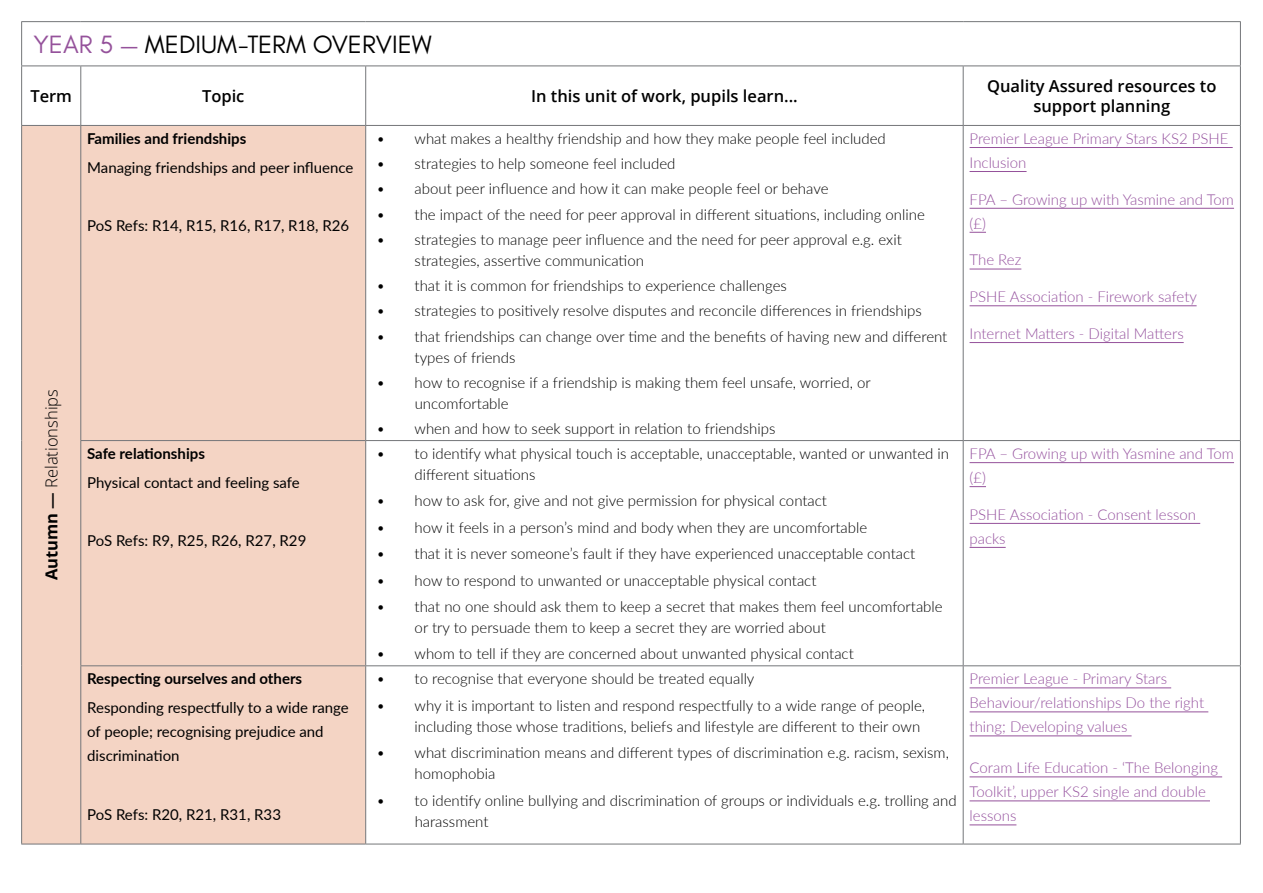
<style>
.page{position:relative;width:1263px;height:893px;background:#fff}
.page>*{position:absolute;margin:0;border:0;box-sizing:border-box;transform-origin:0 0}
.t1{font:25.5px "Glacial Indifference";color:#000}
.t2{font:600 16.5px/19.8px "Open Sans";color:#000;text-align:center}
.t3{font:300 16.5px "Open Sans";color:#000}
.t4{font:300 15px/21px "Lato";color:#000}
.t5{font:300 15px/24px "Lato";color:#95519e}
.t6{font:15px/24px "Lato";color:#000}
.t7{font:700 15px "Lato";color:#000}
.s1{color:#95529b}
.s2{font-weight:700}
.s3{font-weight:600}
</style>
<div class="page">
<div style="left:22px;top:126px;width:343px;height:718px;background:#f4d4c4"></div>
<hr style="left:21px;top:21px;width:60px;height:1px;background:#747679">
<hr style="left:21px;top:22px;width:1px;height:44px;background:#747679">
<hr style="left:81px;top:21px;width:285px;height:1px;background:#747679">
<hr style="left:366px;top:21px;width:597px;height:1px;background:#747679">
<hr style="left:963px;top:21px;width:278px;height:1px;background:#747679">
<hr style="left:1240px;top:22px;width:1px;height:44px;background:#747679">
<hr style="left:21px;top:66px;width:60px;height:1px;background:#747679">
<hr style="left:21px;top:66px;width:1px;height:59px;background:#747679">
<hr style="left:81px;top:66px;width:285px;height:1px;background:#747679">
<hr style="left:80px;top:66px;width:1px;height:59px;background:#747679">
<hr style="left:366px;top:66px;width:597px;height:1px;background:#747679">
<hr style="left:365px;top:66px;width:1px;height:59px;background:#747679">
<hr style="left:963px;top:66px;width:278px;height:1px;background:#747679">
<hr style="left:963px;top:66px;width:1px;height:59px;background:#747679">
<hr style="left:1240px;top:66px;width:1px;height:59px;background:#747679">
<hr style="left:21px;top:125px;width:60px;height:1px;background:#747679">
<hr style="left:21px;top:126px;width:1px;height:315px;background:#747679">
<hr style="left:81px;top:125px;width:285px;height:1px;background:#747679">
<hr style="left:80px;top:126px;width:1px;height:314px;background:#747679">
<hr style="left:366px;top:125px;width:597px;height:1px;background:#747679">
<hr style="left:365px;top:126px;width:1px;height:314px;background:#747679">
<hr style="left:963px;top:125px;width:278px;height:1px;background:#747679">
<hr style="left:963px;top:126px;width:1px;height:314px;background:#747679">
<hr style="left:1240px;top:126px;width:1px;height:314px;background:#747679">
<hr style="left:21px;top:441px;width:1px;height:225px;background:#747679">
<hr style="left:80px;top:440px;width:286px;height:1px;background:#747679">
<hr style="left:80px;top:441px;width:1px;height:224px;background:#747679">
<hr style="left:366px;top:440px;width:597px;height:1px;background:#747679">
<hr style="left:365px;top:441px;width:1px;height:224px;background:#747679">
<hr style="left:963px;top:440px;width:278px;height:1px;background:#747679">
<hr style="left:963px;top:441px;width:1px;height:224px;background:#747679">
<hr style="left:1240px;top:441px;width:1px;height:224px;background:#747679">
<hr style="left:21px;top:666px;width:1px;height:178px;background:#747679">
<hr style="left:80px;top:665px;width:286px;height:1px;background:#747679">
<hr style="left:80px;top:666px;width:1px;height:178px;background:#747679">
<hr style="left:366px;top:665px;width:597px;height:1px;background:#747679">
<hr style="left:365px;top:666px;width:1px;height:178px;background:#747679">
<hr style="left:963px;top:665px;width:278px;height:1px;background:#747679">
<hr style="left:963px;top:666px;width:1px;height:178px;background:#747679">
<hr style="left:1240px;top:666px;width:1px;height:178px;background:#747679">
<hr style="left:21px;top:844px;width:60px;height:1px;background:#747679">
<hr style="left:81px;top:844px;width:285px;height:1px;background:#747679">
<hr style="left:366px;top:844px;width:597px;height:1px;background:#747679">
<hr style="left:963px;top:844px;width:278px;height:1px;background:#747679">
<hr style="left:969px;top:147px;width:264px;height:1px;background:#95529b">
<hr style="left:969px;top:171px;width:57px;height:1px;background:#95529b">
<hr style="left:969px;top:208px;width:265px;height:1px;background:#95529b">
<svg style="left:969px;top:232px;width:17px;height:1px"></svg>
<hr style="left:969px;top:269px;width:52px;height:1px;background:#95529b">
<hr style="left:969px;top:306px;width:227px;height:1px;background:#95529b">
<hr style="left:969px;top:342px;width:215px;height:1px;background:#95529b">
<hr style="left:969px;top:462px;width:265px;height:1px;background:#95529b">
<svg style="left:969px;top:486px;width:17px;height:1px"></svg>
<hr style="left:969px;top:523px;width:231px;height:1px;background:#95529b">
<hr style="left:969px;top:547px;width:37px;height:1px;background:#95529b">
<hr style="left:969px;top:688px;width:202px;height:1px;background:#95529b">
<hr style="left:969px;top:712px;width:239px;height:1px;background:#95529b">
<hr style="left:969px;top:736px;width:162px;height:1px;background:#95529b">
<hr style="left:969px;top:777px;width:253px;height:1px;background:#95529b">
<hr style="left:969px;top:801px;width:241px;height:1px;background:#95529b">
<hr style="left:969px;top:825px;width:47px;height:1px;background:#95529b">
<h1 class="t1" style="left:34px;top:31px;width:400px"><span class="s1">YEAR 5 —</span> MEDIUM-TERM OVERVIEW</h1>
<p class="t2" style="left:30px;top:86px;width:43px">Term</p>
<p class="t2" style="left:202px;top:86px;width:44px">Topic</p>
<p class="t2" style="left:531px;top:86px;width:268px">In this unit of work, pupils learn...</p>
<p class="t2" style="left:987px;top:76px;width:231px">Quality Assured resources to support planning</p>
<p class="t3" style="left:40px;top:580px;width:193px;rotate:-90deg"><span class="s2">Autumn</span> <span class="s3">—</span> Relationships</p>
<p class="t7" style="left:87px;top:127px;width:161px">Families and friendships</p>
<p class="t6" style="left:87px;top:155px;width:268px">Managing friendships and peer influence</p>
<p class="t6" style="left:87px;top:213px;width:263px">PoS Refs: R14, R15, R16, R17, R18, R26</p>
<p class="t7" style="left:87px;top:442px;width:119px">Safe relationships</p>
<p class="t6" style="left:87px;top:470px;width:214px">Physical contact and feeling safe</p>
<p class="t6" style="left:87px;top:528px;width:221px">PoS Refs: R9, R25, R26, R27, R29</p>
<p class="t7" style="left:87px;top:668px;width:216px">Respecting ourselves and others</p>
<p class="t6" style="left:87px;top:695px;width:263px">Responding respectfully to a wide range of people; recognising prejudice and discrimination</p>
<p class="t6" style="left:87px;top:801px;width:195px">PoS Refs: R20, R21, R31, R33</p>
<p class="t4" style="left:376px;top:127px;width:511px">• what makes a healthy friendship and how they make people feel included</p>
<p class="t4" style="left:376px;top:153px;width:301px">• strategies to help someone feel included</p>
<p class="t4" style="left:376px;top:178px;width:454px">• about peer influence and how it can make people feel or behave</p>
<p class="t4" style="left:376px;top:203px;width:550px">• the impact of the need for peer approval in different situations, including online</p>
<p class="t4" style="left:415px;top:228px;width:489px;text-indent:-38px">• strategies to manage peer influence and the need for peer approval e.g. exit strategies, assertive communication</p>
<p class="t4" style="left:376px;top:275px;width:412px">• that it is common for friendships to experience challenges</p>
<p class="t4" style="left:376px;top:300px;width:547px">• strategies to positively resolve disputes and reconcile differences in friendships</p>
<p class="t4" style="left:415px;top:325px;width:534px;text-indent:-38px">• that friendships can change over time and the benefits of having new and different types of friends</p>
<p class="t4" style="left:415px;top:371px;width:457px;text-indent:-38px">• how to recognise if a friendship is making them feel unsafe, worried, or uncomfortable</p>
<p class="t4" style="left:376px;top:418px;width:400px">• when and how to seek support in relation to friendships</p>
<p class="t4" style="left:415px;top:443px;width:536px;text-indent:-38px">• to identify what physical touch is acceptable, unacceptable, wanted or unwanted in different situations</p>
<p class="t4" style="left:376px;top:490px;width:452px">• how to ask for, give and not give permission for physical contact</p>
<p class="t4" style="left:376px;top:516px;width:492px">• how it feels in a person’s mind and body when they are uncomfortable</p>
<p class="t4" style="left:376px;top:543px;width:540px">• that it is never someone’s fault if they have experienced unacceptable contact</p>
<p class="t4" style="left:376px;top:569px;width:442px">• how to respond to unwanted or unacceptable physical contact</p>
<p class="t4" style="left:415px;top:596px;width:529px;text-indent:-38px">• that no one should ask them to keep a secret that makes them feel uncomfortable or try to persuade them to keep a secret they are worried about</p>
<p class="t4" style="left:376px;top:643px;width:479px">• whom to tell if they are concerned about unwanted physical contact</p>
<p class="t4" style="left:376px;top:668px;width:380px">• to recognise that everyone should be treated equally</p>
<p class="t4" style="left:415px;top:694px;width:512px;text-indent:-38px">• why it is important to listen and respond respectfully to a wide range of people, including those whose traditions, beliefs and lifestyle are different to their own</p>
<p class="t4" style="left:415px;top:742px;width:536px;text-indent:-38px">• what discrimination means and different types of discrimination e.g. racism, sexism, homophobia</p>
<p class="t4" style="left:415px;top:789px;width:544px;text-indent:-38px">• to identify online bullying and discrimination of groups or individuals e.g. trolling and harassment</p>
<p class="t5" style="left:969px;top:126px;width:261px">Premier League Primary Stars KS2 PSHE<br>Inclusion</p>
<p class="t5" style="left:969px;top:187px;width:266px">FPA – Growing up with Yasmine and Tom (£)</p>
<p class="t5" style="left:969px;top:247px;width:53px">The Rez</p>
<p class="t5" style="left:969px;top:284px;width:229px">PSHE Association - Firework safety</p>
<p class="t5" style="left:969px;top:321px;width:216px">Internet Matters - Digital Matters</p>
<p class="t5" style="left:969px;top:441px;width:266px">FPA – Growing up with Yasmine and Tom (£)</p>
<p class="t5" style="left:969px;top:502px;width:228px">PSHE Association - Consent lesson packs</p>
<p class="t5" style="left:969px;top:666px;width:236px">Premier League - Primary Stars<br>Behaviour/relationships Do the right thing; Developing values</p>
<p class="t5" style="left:969px;top:755px;width:250px">Coram Life Education - ‘The Belonging<br>Toolkit’, upper KS2 single and double lessons</p>
</div>
